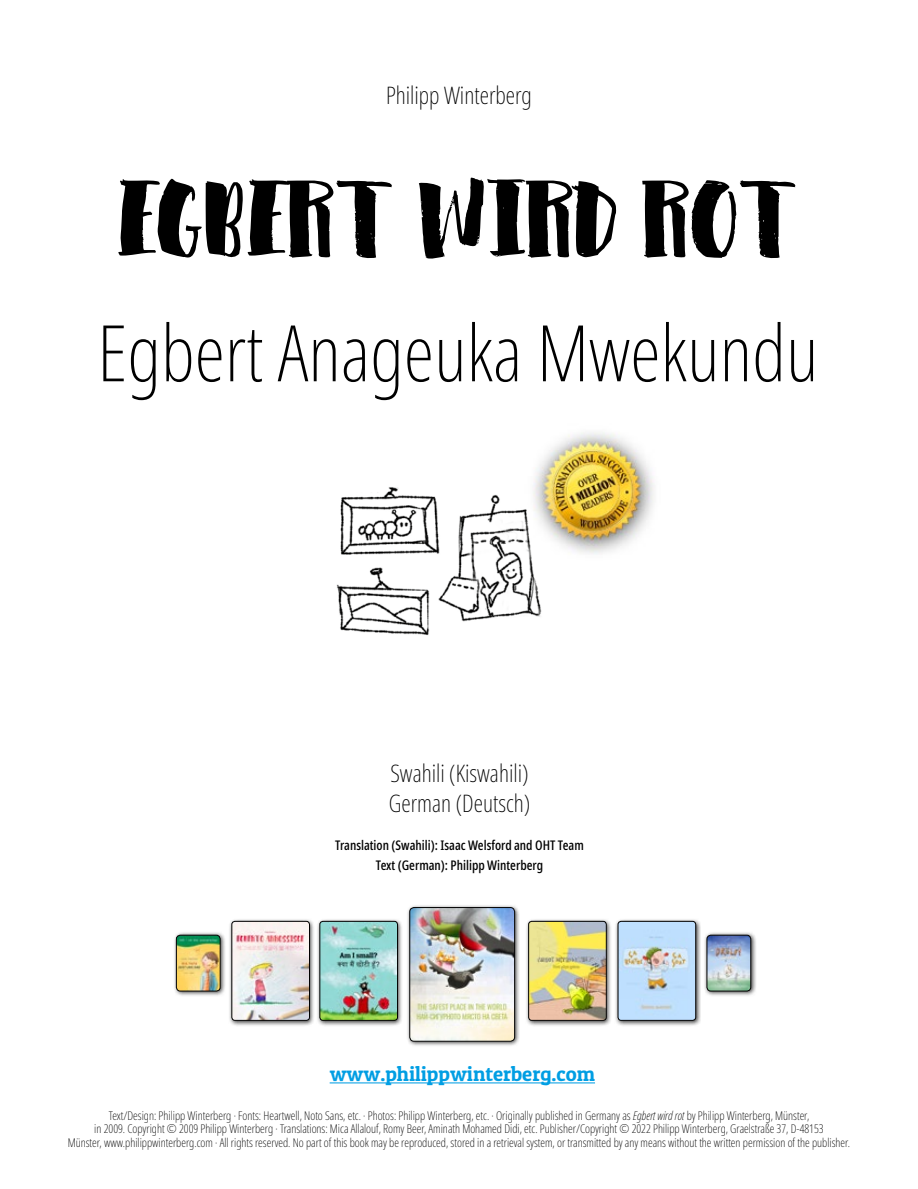
<style>
.page{position:relative;width:918px;height:1189px;background:#fff}
.page>*{position:absolute;margin:0;border:0;box-sizing:border-box;transform-origin:0 0}
.t1{font:90px "Heartwell";color:#000}
.t2{font:200 extra-condensed 78px "Noto Sans";color:#000}
.t3{font:200 extra-condensed 24px "Noto Sans";color:#000}
.t4{font:20.7px "Patua One";color:#009ee3}
.t5{font:500 extra-condensed 13.5px "Noto Sans";color:#000}
.t6{font:200 extra-condensed 12px/13.5px "Noto Sans";color:#000;text-align:center}
.s1{font-style:italic}
</style>
<div class="page">
<div style="left:173px;top:931px;width:53px;height:65px;background:#000;opacity:.75"></div>
<img style="left:176px;top:935px;width:44px;height:55px">
<div style="left:176px;top:934px;width:44px;height:57px;border:1px solid #000;border-radius:4px"></div>
<div style="left:703px;top:931px;width:54px;height:65px;background:#000;opacity:.75"></div>
<img style="left:707px;top:935px;width:44px;height:55px">
<div style="left:707px;top:934px;width:44px;height:57px;border:1px solid #000;border-radius:4px"></div>
<div style="left:406px;top:903px;width:115px;height:143px;background:#000;opacity:.75"></div>
<img style="left:410px;top:907px;width:105px;height:134px">
<div style="left:410px;top:907px;width:105px;height:134px;border:1px solid #000;border-radius:4px"></div>
<hr style="left:330px;top:1082px;width:265px;height:1px;background:#009ee3">
<div style="left:525px;top:917px;width:87px;height:109px;background:#000;opacity:.75"></div>
<img style="left:529px;top:921px;width:77px;height:99px">
<div style="left:529px;top:921px;width:77px;height:99px;border:1px solid #000;border-radius:3px"></div>
<div style="left:316px;top:917px;width:87px;height:109px;background:#000;opacity:.75"></div>
<img style="left:320px;top:921px;width:78px;height:99px">
<div style="left:320px;top:921px;width:78px;height:99px;border:1px solid #000;border-radius:3px"></div>
<div style="left:614px;top:917px;width:87px;height:109px;background:#000;opacity:.75"></div>
<img style="left:618px;top:921px;width:78px;height:99px">
<div style="left:618px;top:921px;width:78px;height:99px;border:1px solid #000;border-radius:3px"></div>
<div style="left:228px;top:917px;width:87px;height:109px;background:#000;opacity:.75"></div>
<img style="left:232px;top:921px;width:78px;height:99px">
<div style="left:232px;top:921px;width:78px;height:99px;border:1px solid #000;border-radius:3px"></div>
<img style="left:539px;top:432px;width:115px;height:123px">
<img style="left:336px;top:466px;width:218px;height:169px">
<h3 class="t3" style="left:386px;top:79px;width:147px">Philipp Winterberg</h3>
<h1 class="t1" style="left:118px;top:159px;width:683px">EGBERT WIRD ROT</h1>
<h2 class="t2" style="left:97px;top:297px;width:723px">Egbert Anageuka Mwekundu</h2>
<h3 class="t3" style="left:391px;top:756px;width:140px">Swahili (Kiswahili)</h3>
<h3 class="t3" style="left:389px;top:785px;width:143px">German (Deutsch)</h3>
<p class="t5" style="left:335px;top:835px;width:250px">Translation (Swahili): Isaac Welsford and OHT Team</p>
<p class="t5" style="left:376px;top:855px;width:169px">Text (German): Philipp Winterberg</p>
<h3 class="t4" style="left:330px;top:1060px;width:267px">www.philippwinterberg.com</h3>
<p class="t6" style="left:68px;top:1108px;width:784px">Text/Design: Philipp Winterberg · Fonts: Heartwell, Noto Sans, etc. · Photos: Philipp Winterberg, etc. · Originally published in Germany as <span class="s1">Egbert wird rot</span> by Philipp Winterberg, Münster,<br>in 2009. Copyright © 2009 Philipp Winterberg · Translations: Mica Allalouf, Romy Beer, Aminath Mohamed Didi, etc. Publisher/Copyright © 2022 Philipp Winterberg, Graelstraße 37, D-48153<br>Münster, www.philippwinterberg.com · All rights reserved. No part of this book may be reproduced, stored in a retrieval system, or transmitted by any means without the written permission of the publisher.</p>
</div>
